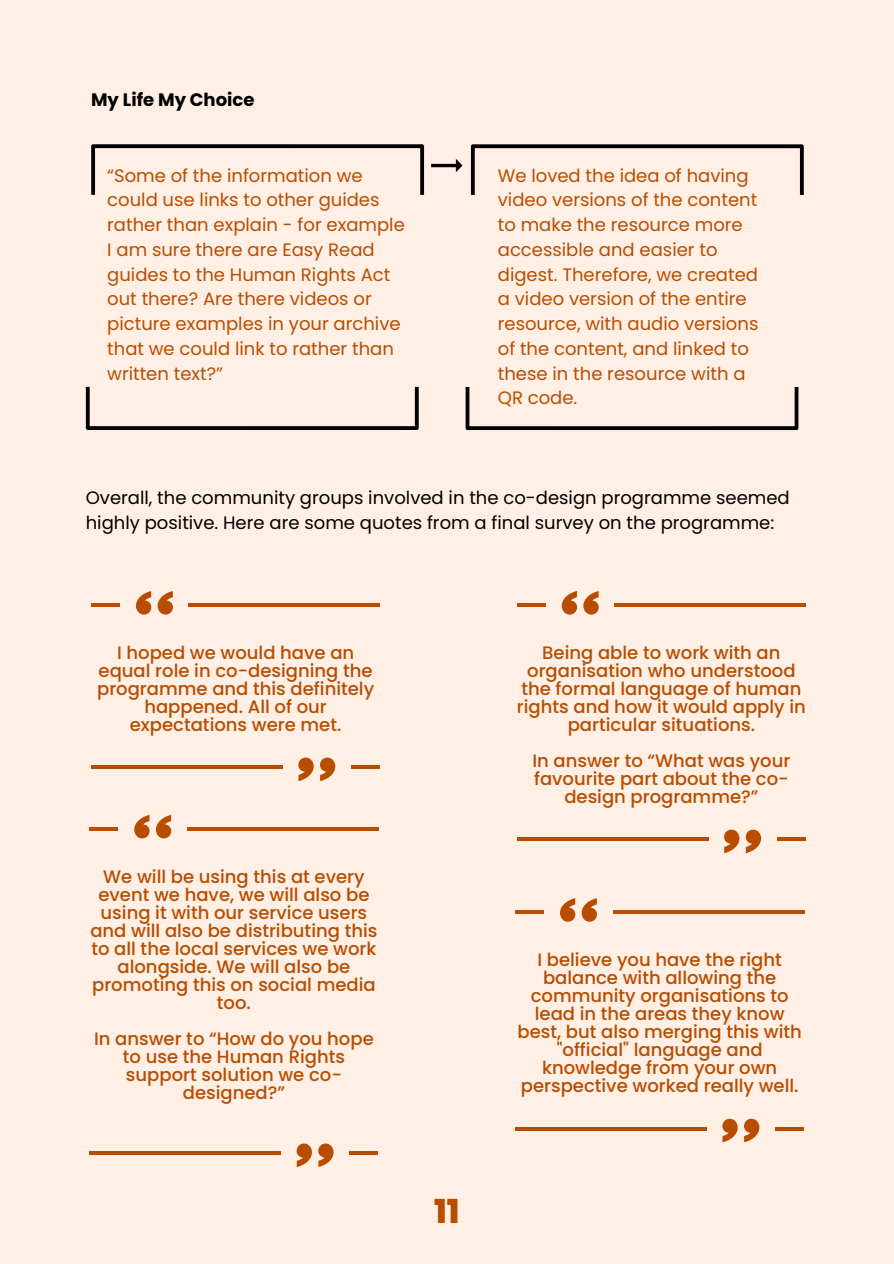
<style>
.page{position:relative;width:894px;height:1264px;background:#fff}
.page>*{position:absolute;margin:0;border:0;box-sizing:border-box;transform-origin:0 0}
.t1{font:800 33px "Poppins";color:#b84d00}
.t2{font:500 18px/18px "Poppins";color:#b84d00;text-align:center}
.t3{font:18px/24.8px "Poppins";color:#b84d00}
.t4{font:18px/24.8px "Poppins";color:#000}
.t5{font:700 18px "Poppins";color:#000}
</style>
<div class="page">
<div style="left:0;top:0;width:893px;height:1263px;background:#ffefe5"></div>
<svg style="left:91px;top:144px;width:333px;height:51px"></svg>
<svg style="left:86px;top:387px;width:332px;height:43px"></svg>
<svg style="left:471px;top:144px;width:332px;height:51px"></svg>
<svg style="left:465px;top:387px;width:333px;height:43px"></svg>
<svg style="left:157px;top:591px;width:16px;height:23px"></svg>
<svg style="left:136px;top:591px;width:15px;height:23px"></svg>
<hr style="left:91px;top:603px;width:29px;height:3px;background:#b84d00">
<hr style="left:189px;top:603px;width:191px;height:3px;background:#b84d00">
<svg style="left:298px;top:757px;width:15px;height:24px"></svg>
<svg style="left:320px;top:757px;width:15px;height:24px"></svg>
<hr style="left:351px;top:765px;width:29px;height:4px;background:#b84d00">
<hr style="left:91px;top:765px;width:191px;height:4px;background:#b84d00">
<svg style="left:583px;top:591px;width:15px;height:23px"></svg>
<svg style="left:561px;top:591px;width:16px;height:23px"></svg>
<hr style="left:517px;top:603px;width:28px;height:3px;background:#b84d00">
<hr style="left:614px;top:603px;width:191px;height:3px;background:#b84d00">
<svg style="left:724px;top:829px;width:15px;height:24px"></svg>
<svg style="left:745px;top:829px;width:15px;height:24px"></svg>
<hr style="left:776px;top:837px;width:29px;height:4px;background:#b84d00">
<hr style="left:517px;top:837px;width:191px;height:4px;background:#b84d00">
<svg style="left:156px;top:815px;width:15px;height:23px"></svg>
<svg style="left:134px;top:815px;width:15px;height:23px"></svg>
<svg style="left:89px;top:827px;width:29px;height:3px"></svg>
<svg style="left:187px;top:827px;width:191px;height:3px"></svg>
<svg style="left:296px;top:1143px;width:16px;height:23px"></svg>
<svg style="left:318px;top:1143px;width:15px;height:23px"></svg>
<hr style="left:349px;top:1151px;width:29px;height:4px;background:#b84d00">
<hr style="left:89px;top:1151px;width:191px;height:4px;background:#b84d00">
<svg style="left:581px;top:898px;width:15px;height:23px"></svg>
<svg style="left:560px;top:898px;width:15px;height:23px"></svg>
<hr style="left:515px;top:910px;width:29px;height:3px;background:#b84d00">
<hr style="left:612px;top:910px;width:191px;height:3px;background:#b84d00">
<svg style="left:722px;top:1118px;width:15px;height:24px"></svg>
<svg style="left:744px;top:1118px;width:15px;height:24px"></svg>
<svg style="left:775px;top:1127px;width:28px;height:3px"></svg>
<svg style="left:515px;top:1127px;width:191px;height:3px"></svg>
<svg style="left:431px;top:159px;width:31px;height:13px"></svg>
<p class="t5" style="left:91px;top:87px;width:165px">My Life My Choice</p>
<p class="t3" style="left:107px;top:163px;width:299px">“Some of the information we could use links to other guides rather than explain - for example<br>I am sure there are Easy Read guides to the Human Rights Act out there? Are there videos or picture examples in your archive that we could link to rather than written text?”</p>
<p class="t3" style="left:497px;top:163px;width:262px">We loved the idea of having video versions of the content to make the resource more accessible and easier to digest. Therefore, we created a video version of the entire resource, with audio versions of the content, and linked to these in the resource with a<br>QR code.</p>
<p class="t4" style="left:86px;top:485px;width:705px">Overall, the community groups involved in the co-design programme seemed highly positive. Here are some quotes from a final survey on the programme:</p>
<p class="t2" style="left:97px;top:643px;width:278px">I hoped we would have an equal role in co-designing the programme and this definitely happened. All of our expectations were met.</p>
<p class="t2" style="left:516px;top:643px;width:290px">Being able to work with an organisation who understood the formal language of human rights and how it would apply in particular situations.</p>
<p class="t2" style="left:532px;top:751px;width:259px">In answer to “What was your favourite part about the co&shy;design programme?”</p>
<p class="t2" style="left:90px;top:867px;width:288px">We will be using this at every event we have, we will also be using it with our service users and will also be distributing this to all the local services we work alongside. We will also be promoting this on social media too.</p>
<p class="t2" style="left:94px;top:1029px;width:281px">In answer to “How do you hope to use the Human Rights support solution we co&shy;designed?”</p>
<h1 class="t1" style="left:434px;top:1188px;width:27px">11</h1>
<p class="t2" style="left:517px;top:950px;width:285px">I believe you have the right balance with allowing the community organisations to lead in the areas they know best, but also merging this with "official" language and knowledge from your own perspective worked really well.</p>
</div>
